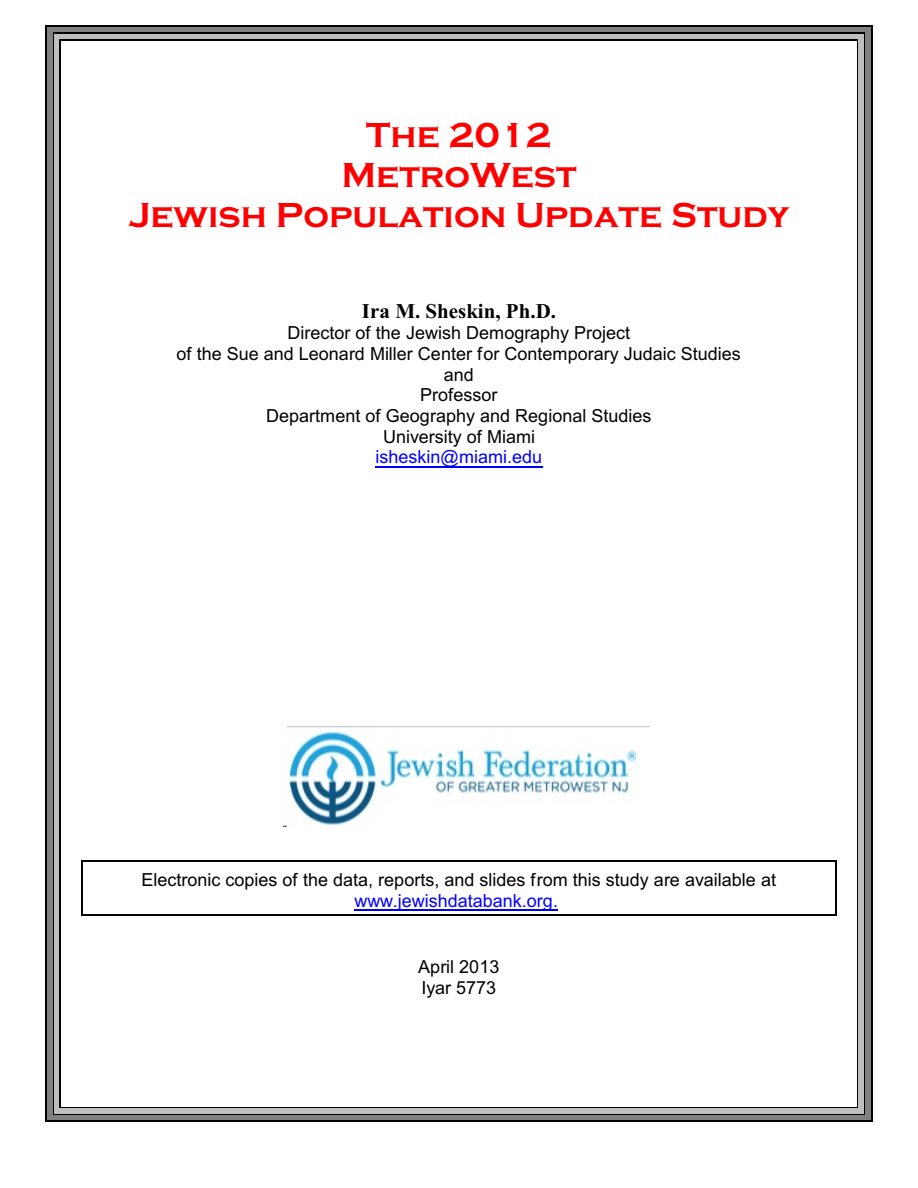
<style>
.page{position:relative;width:918px;height:1188px;background:#fff}
.page>*{position:absolute;margin:0;border:0;box-sizing:border-box;transform-origin:0 0}
.t1{font:700 36px/40.2px "Copperplate Gothic";color:#f00;text-align:center}
.t2{font:700 21px "Times New Roman";color:#000}
.t3{font:18px/20.7px "Arial";color:#000;text-align:center}
.t4{font:18px "Arial";color:#00f}
</style>
<div class="page">
<hr style="left:59px;top:39px;width:1px;height:1069px;background:#000">
<hr style="left:857px;top:39px;width:2px;height:1069px;background:#000">
<hr style="left:59px;top:39px;width:799px;height:1px;background:#000">
<hr style="left:59px;top:1107px;width:799px;height:1px;background:#000">
<div style="left:54px;top:34px;width:5px;height:1080px;background:#bfbfbf"></div>
<div style="left:859px;top:34px;width:5px;height:1080px;background:#bfbfbf"></div>
<div style="left:54px;top:34px;width:810px;height:5px;background:#bfbfbf"></div>
<div style="left:54px;top:1108px;width:810px;height:6px;background:#bfbfbf"></div>
<hr style="left:52px;top:32px;width:2px;height:1083px;background:#000">
<hr style="left:864px;top:32px;width:1px;height:1083px;background:#000">
<hr style="left:52px;top:32px;width:813px;height:2px;background:#000">
<hr style="left:52px;top:1114px;width:813px;height:1px;background:#000">
<div style="left:47px;top:27px;width:5px;height:1093px;background:#808080"></div>
<div style="left:865px;top:27px;width:6px;height:1093px;background:#808080"></div>
<div style="left:47px;top:27px;width:824px;height:5px;background:#808080"></div>
<div style="left:47px;top:1115px;width:824px;height:6px;background:#808080"></div>
<hr style="left:46px;top:25px;width:1px;height:1097px;background:#000">
<hr style="left:871px;top:25px;width:1px;height:1097px;background:#000">
<hr style="left:46px;top:25px;width:826px;height:2px;background:#000">
<hr style="left:46px;top:1121px;width:826px;height:1px;background:#000">
<hr style="left:81px;top:861px;width:1px;height:54px;background:#000">
<hr style="left:836px;top:861px;width:1px;height:54px;background:#000">
<hr style="left:81px;top:861px;width:756px;height:1px;background:#000">
<hr style="left:81px;top:914px;width:756px;height:1px;background:#000">
<img style="left:283px;top:727px;width:367px;height:99px">
<hr style="left:375px;top:466px;width:168px;height:1px;background:#00f">
<hr style="left:355px;top:910px;width:203px;height:1px;background:#00f">
<h1 class="t1" style="left:129px;top:114px;width:662px">The 2012<br>MetroWest<br>Jewish Population Update Study</h1>
<p class="t2" style="left:362px;top:303px;width:196px">Ira M. Sheskin, Ph.D.</p>
<p class="t3" style="left:177px;top:324px;width:566px">Director of the Jewish Demography Project<br>of the Sue and Leonard Miller Center for Contemporary Judaic Studies and<br>Professor<br>Department of Geography and Regional Studies<br>University of Miami</p>
<p class="t4" style="left:375px;top:450px;width:168px">isheskin@miami.edu</p>
<p class="t3" style="left:141px;top:871px;width:636px">Electronic copies of the data, reports, and slides from this study are available at</p>
<p class="t4" style="left:355px;top:894px;width:205px">www.jewishdatabank.org.</p>
<p class="t3" style="left:418px;top:958px;width:83px;text-align:left">April 2013<br>Iyar 5773</p>
</div>
